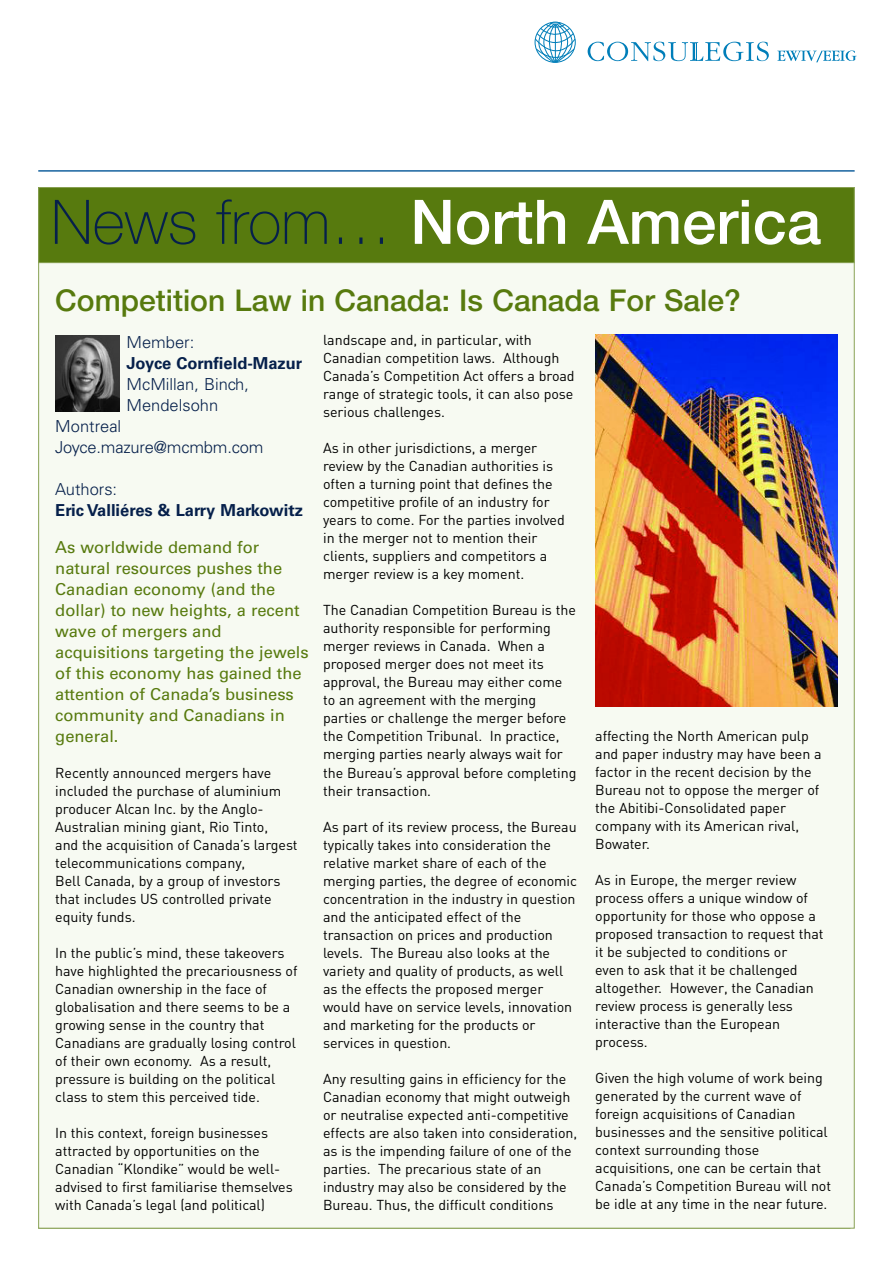
<style>
.page{position:relative;width:891px;height:1262px;background:#fff}
.page>*{position:absolute;margin:0;border:0;box-sizing:border-box;transform-origin:0 0}
.t1{font:500 61.5px "Helvetica Neue";color:#fff}
.t2{font:500 30px "Helvetica Neue";color:#577a0e}
.t3{font:16.5px/21px "Univers";color:#577a0e}
.t4{font:300 16.5px/21px "Univers";color:#06204b}
.t5{font:700 16.5px "Univers";color:#06204b}
.t6{font:14.25px/18px "DIN";letter-spacing:-.005em;color:#000}
.s1{font-weight:100;color:#06204b}
</style>
<div class="page">
<svg style="left:777px;top:51px;width:80px;height:11px"></svg>
<svg style="left:534px;top:22px;width:235px;height:41px"></svg>
<hr style="left:38px;top:170px;width:817px;height:2px;background:#16629f">
<div style="left:39px;top:187px;width:815px;height:1041px;background:#f7faf2"></div>
<div style="left:39px;top:187px;width:815px;height:76px;background:#577a0e"></div>
<div style="left:38px;top:187px;width:817px;height:76px;border:1px solid #8aa256"></div>
<img style="left:55px;top:336px;width:64px;height:75px">
<img style="left:595px;top:334px;width:243px;height:373px">
<h1 class="t1" style="left:51px;top:200px;width:772px"><span class="s1">News from…</span> North America</h1>
<h2 class="t2" style="left:55px;top:289px;width:687px">Competition Law in Canada: Is Canada For Sale?</h2>
<p class="t4" style="left:127px;top:333px;width:69px">Member:</p>
<p class="t5" style="left:127px;top:357px;width:177px">Joyce Cornfield-Mazur</p>
<p class="t4" style="left:127px;top:375px;width:124px">McMillan, Binch,<br>Mendelsohn</p>
<p class="t4" style="left:55px;top:417px;width:210px">Montreal<br>Joyce.mazure@mcmbm.com</p>
<p class="t4" style="left:55px;top:480px;width:63px">Authors:</p>
<p class="t5" style="left:55px;top:504px;width:249px">Eric Valliéres &amp; Larry Markowitz</p>
<p class="t6" style="left:323px;top:331px;width:253px">landscape and, in particular, with Canadian competition laws. Although Canada’s Competition Act offers a broad range of strategic tools, it can also pose serious challenges.</p>
<p class="t6" style="left:323px;top:439px;width:243px">As in other jurisdictions, a merger review by the Canadian authorities is often a turning point that defines the competitive profile of an industry for years to come. For the parties involved in the merger not to mention their clients, suppliers and competitors a merger review is a key moment.</p>
<p class="t6" style="left:323px;top:601px;width:255px">The Canadian Competition Bureau is the authority responsible for performing merger reviews in Canada. When a proposed merger does not meet its approval, the Bureau may either come to an agreement with the merging parties or challenge the merger before the Competition Tribunal. In practice, merging parties nearly always wait for the Bureau’s approval before completing their transaction.</p>
<p class="t6" style="left:323px;top:817px;width:256px">As part of its review process, the Bureau typically takes into consideration the relative market share of each of the merging parties, the degree of economic concentration in the industry in question and the anticipated effect of the transaction on prices and production levels. The Bureau also looks at the variety and quality of products, as well as the effects the proposed merger would have on service levels, innovation and marketing for the products or services in question.</p>
<p class="t6" style="left:323px;top:1069px;width:256px">Any resulting gains in efficiency for the Canadian economy that might outweigh or neutralise expected anti-competitive effects are also taken into consideration, as is the impending failure of one of the parties. The precarious state of an industry may also be considered by the Bureau. Thus, the difficult conditions</p>
<p class="t3" style="left:55px;top:537px;width:255px">As worldwide demand for natural resources pushes the<br>Canadian economy (and the dollar) to new heights, a recent wave of mergers and acquisitions targeting the jewels of this economy has gained the attention of Canada’s business community and Canadians in general.</p>
<p class="t6" style="left:55px;top:763px;width:244px">Recently announced mergers have included the purchase of aluminium producer Alcan Inc. by the Anglo-<br>Australian mining giant, Rio Tinto,<br>and the acquisition of Canada’s largest telecommunications company,<br>Bell Canada, by a group of investors that includes US controlled private equity funds.</p>
<p class="t6" style="left:55px;top:943px;width:244px">In the public’s mind, these takeovers have highlighted the precariousness of Canadian ownership in the face of globalisation and there seems to be a growing sense in the country that Canadians are gradually losing control of their own economy. As a result, pressure is building on the political class to stem this perceived tide.</p>
<p class="t6" style="left:55px;top:1123px;width:239px">In this context, foreign businesses attracted by opportunities on the Canadian “Klondike” would be well&shy;advised to first familiarise themselves with Canada’s legal (and political)</p>
<p class="t6" style="left:595px;top:727px;width:228px">affecting the North American pulp and paper industry may have been a factor in the recent decision by the<br>Bureau not to oppose the merger of the Abitibi-Consolidated paper company with its American rival,<br>Bowater.</p>
<p class="t6" style="left:595px;top:871px;width:230px">As in Europe, the merger review process offers a unique window of opportunity for those who oppose a proposed transaction to request that it be subjected to conditions or<br>even to ask that it be challenged altogether. However, the Canadian review process is generally less interactive than the European process.</p>
<p class="t6" style="left:595px;top:1069px;width:237px">Given the high volume of work being generated by the current wave of foreign acquisitions of Canadian businesses and the sensitive political context surrounding those acquisitions, one can be certain that Canada’s Competition Bureau will not be idle at any time in the near future.</p>
</div>
